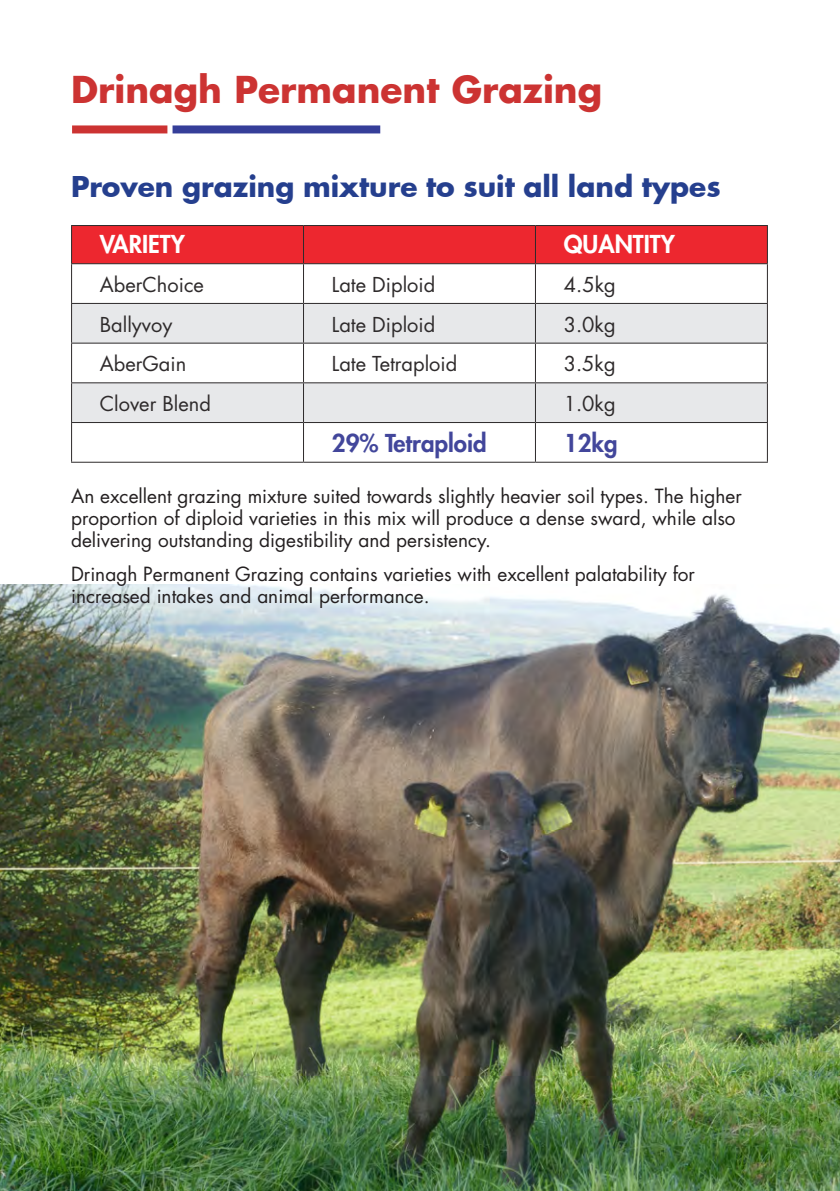
<style>
.page{position:relative;width:840px;height:1191px;background:#fff}
.page>*{position:absolute;margin:0;border:0;box-sizing:border-box;transform-origin:0 0}
.Pa0{font:700 36px "Futura Std";color:#cc3332}
.Pa1{font:700 28px "Futura";color:#253f8e}
.t1{font:800 24px "Futura Std";color:#383d96}
.t2{font:800 24px "Futura Std";color:#fff}
.t3{font:20px "Futura Std";color:#231f20}
.t4{font:19px/22px "Futura Std";color:#231f20}
</style>
<div class="page">
<img style="left:0;top:584px;width:839px;height:607px">
<div style="left:72px;top:226px;width:694px;height:37px;background:#ed272f"></div>
<svg style="left:72px;top:304px;width:694px;height:118px;fill:#e7e8ea"></svg>
<hr style="left:71px;top:225px;width:232px;height:1px;background:#231f20">
<hr style="left:71px;top:226px;width:1px;height:37px;background:#231f20">
<hr style="left:303px;top:225px;width:232px;height:1px;background:#231f20">
<hr style="left:303px;top:226px;width:1px;height:37px;background:#231f20">
<hr style="left:535px;top:225px;width:232px;height:1px;background:#231f20">
<hr style="left:534px;top:226px;width:1px;height:37px;background:#231f20">
<hr style="left:766px;top:226px;width:1px;height:37px;background:#231f20">
<hr style="left:71px;top:263px;width:232px;height:1px;background:#231f20">
<hr style="left:71px;top:264px;width:1px;height:39px;background:#231f20">
<hr style="left:303px;top:263px;width:232px;height:1px;background:#231f20">
<hr style="left:303px;top:264px;width:1px;height:39px;background:#231f20">
<hr style="left:535px;top:263px;width:232px;height:1px;background:#231f20">
<hr style="left:534px;top:264px;width:1px;height:39px;background:#231f20">
<hr style="left:766px;top:264px;width:1px;height:39px;background:#231f20">
<hr style="left:71px;top:303px;width:232px;height:1px;background:#231f20">
<hr style="left:71px;top:304px;width:1px;height:39px;background:#231f20">
<hr style="left:303px;top:303px;width:232px;height:1px;background:#231f20">
<hr style="left:303px;top:304px;width:1px;height:39px;background:#231f20">
<hr style="left:535px;top:303px;width:232px;height:1px;background:#231f20">
<hr style="left:534px;top:304px;width:1px;height:39px;background:#231f20">
<hr style="left:766px;top:304px;width:1px;height:39px;background:#231f20">
<hr style="left:71px;top:343px;width:232px;height:1px;background:#231f20">
<hr style="left:71px;top:344px;width:1px;height:38px;background:#231f20">
<hr style="left:303px;top:343px;width:232px;height:1px;background:#231f20">
<hr style="left:303px;top:344px;width:1px;height:38px;background:#231f20">
<hr style="left:535px;top:343px;width:232px;height:1px;background:#231f20">
<hr style="left:534px;top:344px;width:1px;height:38px;background:#231f20">
<hr style="left:766px;top:344px;width:1px;height:38px;background:#231f20">
<hr style="left:71px;top:382px;width:232px;height:1px;background:#231f20">
<hr style="left:71px;top:383px;width:1px;height:39px;background:#231f20">
<hr style="left:303px;top:382px;width:232px;height:1px;background:#231f20">
<hr style="left:303px;top:383px;width:1px;height:39px;background:#231f20">
<hr style="left:535px;top:382px;width:232px;height:1px;background:#231f20">
<hr style="left:534px;top:383px;width:1px;height:39px;background:#231f20">
<hr style="left:766px;top:383px;width:1px;height:39px;background:#231f20">
<hr style="left:71px;top:422px;width:232px;height:1px;background:#231f20">
<hr style="left:71px;top:423px;width:1px;height:39px;background:#231f20">
<hr style="left:303px;top:422px;width:232px;height:1px;background:#231f20">
<hr style="left:303px;top:423px;width:1px;height:39px;background:#231f20">
<hr style="left:535px;top:422px;width:232px;height:1px;background:#231f20">
<hr style="left:534px;top:423px;width:1px;height:39px;background:#231f20">
<hr style="left:766px;top:423px;width:1px;height:39px;background:#231f20">
<hr style="left:71px;top:462px;width:232px;height:1px;background:#231f20">
<hr style="left:303px;top:462px;width:232px;height:1px;background:#231f20">
<hr style="left:535px;top:462px;width:232px;height:1px;background:#231f20">
<div style="left:172px;top:125px;width:208px;height:8px;background:#353e99"></div>
<div style="left:72px;top:125px;width:95px;height:8px;background:#cc3332"></div>
<p class="Pa0" style="left:71px;top:66px;width:532px">Drinagh Permanent Grazing</p>
<p class="Pa1" style="left:71px;top:167px;width:650px">Proven grazing mixture to suit all land types</p>
<p class="t2" style="left:100px;top:229px;width:86px">VARIETY</p>
<p class="t2" style="left:563px;top:229px;width:112px">QUANTITY</p>
<p class="t3" style="left:100px;top:272px;width:105px">AberChoice</p>
<p class="t3" style="left:332px;top:272px;width:105px">Late Diploid</p>
<p class="t3" style="left:563px;top:272px;width:53px">4.5kg</p>
<p class="t3" style="left:100px;top:311px;width:74px">Ballyvoy</p>
<p class="t3" style="left:332px;top:311px;width:105px">Late Diploid</p>
<p class="t3" style="left:563px;top:311px;width:53px">3.0kg</p>
<p class="t3" style="left:100px;top:351px;width:88px">AberGain</p>
<p class="t3" style="left:331px;top:351px;width:127px">Late Tetraploid</p>
<p class="t3" style="left:563px;top:351px;width:53px">3.5kg</p>
<p class="t3" style="left:100px;top:391px;width:112px">Clover Blend</p>
<p class="t3" style="left:563px;top:391px;width:53px">1.0kg</p>
<p class="t1" style="left:332px;top:428px;width:156px">29% Tetraploid</p>
<p class="t1" style="left:563px;top:428px;width:55px">12kg</p>
<p class="t4" style="left:71px;top:485px;width:672px">An excellent grazing mixture suited towards slightly heavier soil types. The higher proportion of diploid varieties in this mix will produce a dense sward, while also delivering outstanding digestibility and persistency.</p>
<p class="t4" style="left:71px;top:563px;width:625px">Drinagh Permanent Grazing contains varieties with excellent palatability for increased intakes and animal performance.</p>
</div>
